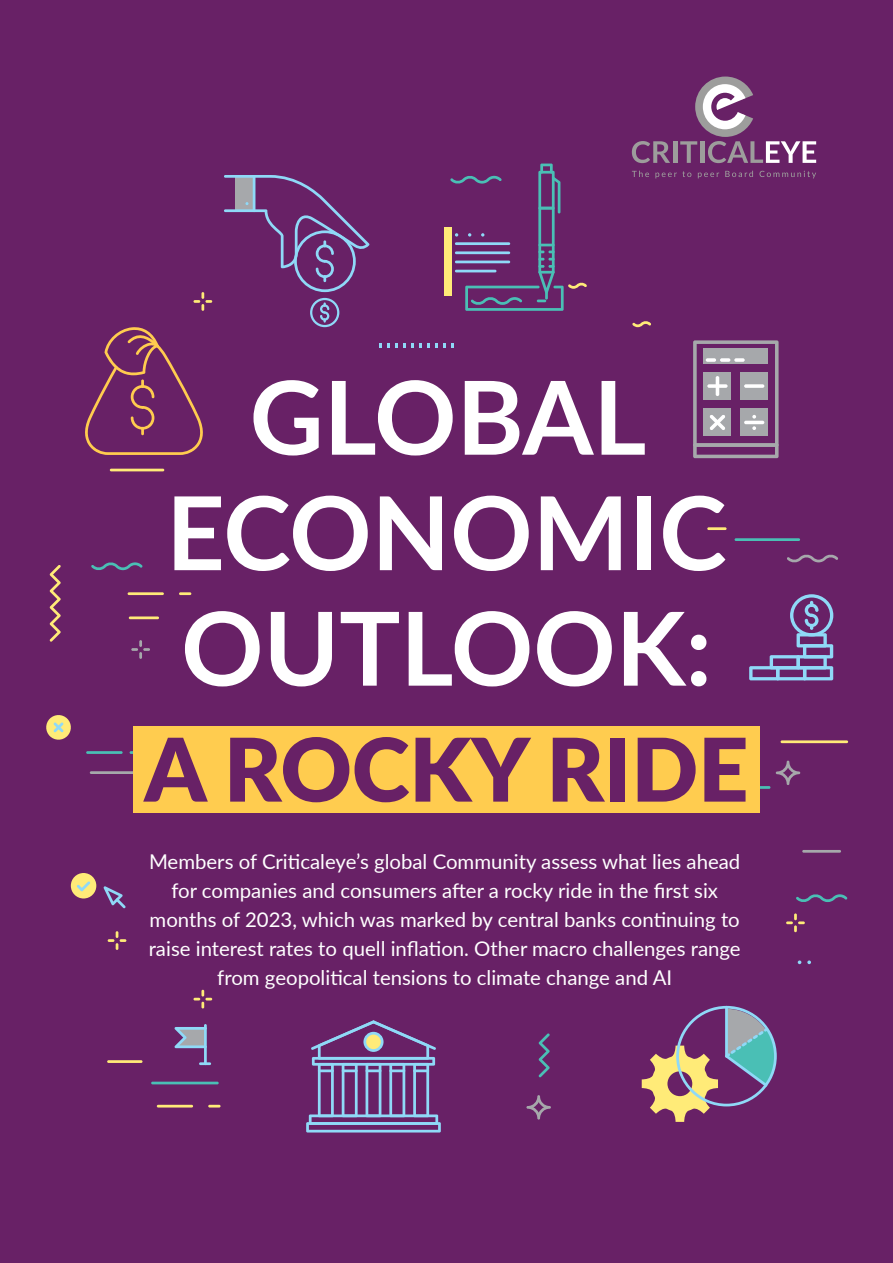
<style>
.page{position:relative;width:893px;height:1263px;background:#682166}
.page>*{position:absolute;margin:0;border:0;box-sizing:border-box;transform-origin:0 0}
.t1{font:700 102px/115.5px "Lato";color:#fff;text-align:center}
.t2{font:900 87.75px "Lato";color:#682166}
.t3{font:20.4px/28.8px "Lato";color:#fff;text-align:center}
</style>
<div class="page">
<svg style="left:642px;top:1006px;width:135px;height:116px"></svg>
<svg style="left:306px;top:1020px;width:135px;height:112px"></svg>
<svg style="left:798px;top:960px;width:3px;height:4px"></svg>
<svg style="left:807px;top:960px;width:4px;height:4px"></svg>
<svg style="left:749px;top:594px;width:84px;height:86px"></svg>
<svg style="left:310px;top:298px;width:29px;height:29px"></svg>
<svg style="left:224px;top:175px;width:145px;height:117px"></svg>
<svg style="left:796px;top:894px;width:51px;height:9px"></svg>
<svg style="left:85px;top:327px;width:118px;height:128px"></svg>
<hr style="left:110px;top:469px;width:54px;height:2px;background:#ffeb78">
<hr style="left:802px;top:850px;width:39px;height:3px;background:#a6a8ab">
<svg style="left:787px;top:554px;width:51px;height:9px"></svg>
<hr style="left:735px;top:538px;width:65px;height:3px;background:#4abfb5">
<hr style="left:707px;top:527px;width:20px;height:3px;background:#ffeb78">
<svg style="left:46px;top:715px;width:25px;height:25px"></svg>
<hr style="left:90px;top:771px;width:61px;height:3px;background:#a6a8ab">
<hr style="left:86px;top:751px;width:37px;height:3px;background:#4abfb5">
<hr style="left:781px;top:740px;width:67px;height:3px;background:#ffeb78">
<hr style="left:735px;top:786px;width:35px;height:3px;background:#4abfb5">
<svg style="left:776px;top:761px;width:24px;height:24px"></svg>
<hr style="left:204px;top:1024px;width:3px;height:41px;background:#8fd9f7">
<svg style="left:174px;top:1027px;width:33px;height:21px"></svg>
<svg style="left:199px;top:1062px;width:12px;height:3px"></svg>
<svg style="left:208px;top:1105px;width:13px;height:2px"></svg>
<hr style="left:157px;top:1105px;width:36px;height:2px;background:#ffeb78">
<hr style="left:151px;top:1082px;width:68px;height:2px;background:#4abfb5">
<hr style="left:107px;top:1060px;width:36px;height:3px;background:#ffeb78">
<svg style="left:193px;top:990px;width:19px;height:18px"></svg>
<svg style="left:786px;top:913px;width:19px;height:19px"></svg>
<svg style="left:103px;top:886px;width:23px;height:22px"></svg>
<div style="left:71px;top:873px;width:25px;height:25px;background:#ffeb78;border-radius:50%"></div>
<svg style="left:77px;top:881px;width:13px;height:10px"></svg>
<svg style="left:108px;top:931px;width:18px;height:19px"></svg>
<svg style="left:193px;top:292px;width:19px;height:19px"></svg>
<div style="left:445px;top:228px;width:7px;height:68px;background:#ffeb78"></div>
<svg style="left:450px;top:164px;width:137px;height:147px"></svg>
<svg style="left:632px;top:321px;width:19px;height:6px"></svg>
<svg style="left:91px;top:562px;width:52px;height:9px"></svg>
<svg style="left:179px;top:592px;width:12px;height:3px"></svg>
<hr style="left:128px;top:592px;width:36px;height:3px;background:#ffeb78">
<hr style="left:129px;top:616px;width:30px;height:3px;background:#ffeb78">
<svg style="left:131px;top:640px;width:19px;height:19px"></svg>
<svg style="left:50px;top:565px;width:11px;height:77px"></svg>
<svg style="left:526px;top:1095px;width:25px;height:24px"></svg>
<svg style="left:539px;top:1033px;width:11px;height:44px"></svg>
<svg style="left:693px;top:340px;width:86px;height:118px"></svg>
<svg style="left:632px;top:141px;width:38px;height:22px"></svg>
<hr style="left:673px;top:141px;width:4px;height:22px;background:#9d9d9c">
<svg style="left:680px;top:77px;width:136px;height:86px"></svg>
<svg style="left:632px;top:171px;width:17px;height:6px"></svg>
<svg style="left:655px;top:171px;width:36px;height:7px"></svg>
<svg style="left:698px;top:173px;width:21px;height:5px"></svg>
<svg style="left:725px;top:171px;width:28px;height:6px"></svg>
<svg style="left:759px;top:171px;width:57px;height:7px"></svg>
<div style="left:133px;top:727px;width:627px;height:86px;background:#ffcc4f"></div>
<svg style="left:380px;top:343px;width:74px;height:5px"></svg>
<h1 class="t1" style="left:166px;top:355px;width:562px">GLOBAL<br>ECONOMIC<br>OUTLOOK:</h1>
<h2 class="t2" style="left:144px;top:704px;width:606px">A ROCKY RIDE</h2>
<p class="t3" style="left:149px;top:846px;width:593px">Members of Criticaleye’s global Community assess what lies ahead for companies and consumers after a rocky ride in the first six months of 2023, which was marked by central banks continuing to raise interest rates to quell inflation. Other macro challenges range from geopolitical tensions to climate change and AI</p>
</div>
